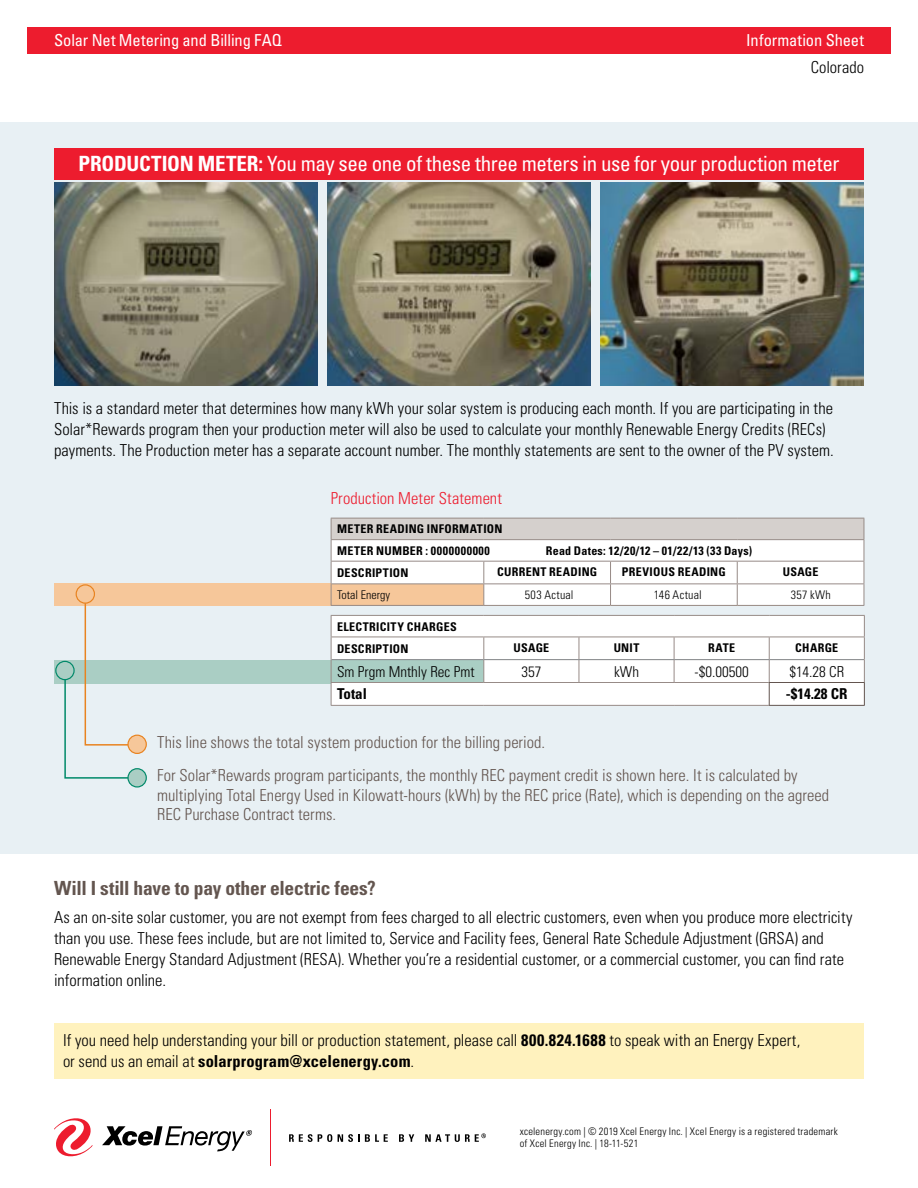
<style>
.page{position:relative;width:918px;height:1188px;background:#fff}
.page>*{position:absolute;margin:0;border:0;box-sizing:border-box;transform-origin:0 0}
.t1{font:condensed 21px "Univers LT Std";letter-spacing:-.02em;color:#fff}
.t2{font:700 condensed 19.5px "Univers LT Std";letter-spacing:-.01em;color:#63554f}
.t3{font:300 condensed 16.5px/21px "Univers LT Std";letter-spacing:.005em;color:#000}
.t4{font:300 condensed 16.5px/33px "Univers LT Std";letter-spacing:.005em;color:#63554f}
.t5{font:condensed 16.5px "Univers LT Std";letter-spacing:-.005em;color:#fff}
.t6{font:300 condensed 16.5px "Univers LT Std";letter-spacing:.005em;color:#ed1c2e}
.t7{font:300 condensed 15px "Univers LT Std";color:#000}
.t8{font:700 condensed 15px "Univers LT Std";color:#000}
.t9{font:700 condensed 12px/21.6px "Univers LT Std";letter-spacing:.025em;color:#000}
.t10{font:300 condensed 12px "Univers LT Std";letter-spacing:.015em;color:#000}
.t11{font:300 condensed 10.5px/11.6px "Univers LT Std";letter-spacing:.025em;color:#000}
.s1{font-weight:700}
</style>
<div class="page">
<div style="left:0;top:122px;width:918px;height:731px;background:#e8f0f4"></div>
<svg style="left:54px;top:1118px;width:39px;height:39px"></svg>
<svg style="left:102px;top:1126px;width:150px;height:25px"></svg>
<hr style="left:270px;top:1109px;width:1px;height:57px;background:#ed1c2e">
<svg style="left:289px;top:1134px;width:43px;height:8px"></svg>
<svg style="left:338px;top:1134px;width:50px;height:8px"></svg>
<svg style="left:399px;top:1134px;width:15px;height:8px"></svg>
<svg style="left:425px;top:1133px;width:61px;height:9px"></svg>
<div style="left:27px;top:27px;width:864px;height:27px;background:#ed1c2e"></div>
<img style="left:54px;top:183px;width:263px;height:202px">
<img style="left:328px;top:183px;width:263px;height:202px">
<img style="left:601px;top:183px;width:263px;height:202px">
<div style="left:54px;top:1024px;width:810px;height:55px;background:#fff2be"></div>
<div style="left:54px;top:583px;width:807px;height:23px;background:#f6c79a"></div>
<div style="left:54px;top:660px;width:807px;height:23px;background:#aacec4"></div>
<hr style="left:331px;top:605px;width:153px;height:1px;background:#978b87">
<hr style="left:484px;top:605px;width:127px;height:1px;background:#978b87">
<hr style="left:611px;top:605px;width:126px;height:1px;background:#978b87">
<hr style="left:737px;top:605px;width:127px;height:1px;background:#978b87">
<svg style="left:331px;top:518px;width:534px;height:87px;background:#f0ebe7"></svg>
<hr style="left:331px;top:539px;width:153px;height:1px;background:#978b87">
<hr style="left:484px;top:539px;width:127px;height:1px;background:#978b87">
<hr style="left:611px;top:539px;width:126px;height:1px;background:#978b87">
<hr style="left:737px;top:539px;width:127px;height:1px;background:#978b87">
<svg style="left:332px;top:616px;width:532px;height:89px;background:#f7f9f9"></svg>
<svg style="left:579px;top:638px;width:1px;height:44px"></svg>
<svg style="left:674px;top:638px;width:1px;height:44px"></svg>
<hr style="left:331px;top:637px;width:153px;height:1px;background:#978b87">
<hr style="left:484px;top:637px;width:95px;height:1px;background:#978b87">
<hr style="left:579px;top:637px;width:95px;height:1px;background:#978b87">
<hr style="left:674px;top:637px;width:95px;height:1px;background:#978b87">
<hr style="left:769px;top:637px;width:96px;height:1px;background:#978b87">
<hr style="left:484px;top:659px;width:95px;height:1px;background:#808285">
<hr style="left:579px;top:659px;width:95px;height:1px;background:#808285">
<hr style="left:674px;top:659px;width:95px;height:1px;background:#808285">
<hr style="left:769px;top:659px;width:95px;height:1px;background:#808285">
<svg style="left:483px;top:637px;width:1px;height:45px"></svg>
<hr style="left:331px;top:659px;width:153px;height:1px;background:#808285">
<hr style="left:331px;top:682px;width:153px;height:1px;background:#978b87">
<svg style="left:331px;top:616px;width:1px;height:89px"></svg>
<hr style="left:484px;top:682px;width:95px;height:1px;background:#978b87">
<hr style="left:579px;top:682px;width:95px;height:1px;background:#978b87">
<hr style="left:674px;top:682px;width:95px;height:1px;background:#978b87">
<hr style="left:331px;top:705px;width:153px;height:1px;background:#978b87">
<hr style="left:484px;top:705px;width:95px;height:1px;background:#978b87">
<hr style="left:579px;top:705px;width:95px;height:1px;background:#978b87">
<hr style="left:674px;top:705px;width:95px;height:1px;background:#978b87">
<hr style="left:331px;top:615px;width:153px;height:1px;background:#978b87">
<hr style="left:484px;top:615px;width:95px;height:1px;background:#978b87">
<hr style="left:579px;top:615px;width:95px;height:1px;background:#978b87">
<hr style="left:674px;top:615px;width:95px;height:1px;background:#978b87">
<hr style="left:769px;top:615px;width:96px;height:1px;background:#978b87">
<hr style="left:769px;top:682px;width:96px;height:1px;background:#63554f">
<svg style="left:769px;top:637px;width:1px;height:68px"></svg>
<svg style="left:864px;top:616px;width:1px;height:89px"></svg>
<hr style="left:769px;top:705px;width:96px;height:1px;background:#63554f">
<div style="left:76px;top:584px;width:19px;height:20px;border:1px solid #e88320;border-radius:50%"></div>
<svg style="left:56px;top:661px;width:18px;height:19px"></svg>
<div style="left:55px;top:661px;width:20px;height:19px;border:1px solid #008969;border-radius:50%"></div>
<svg style="left:64px;top:602px;width:66px;height:177px"></svg>
<div style="left:128px;top:735px;width:18px;height:18px;background:#f6c79a;border-radius:50%"></div>
<div style="left:127px;top:735px;width:20px;height:19px;border:1px solid #e88320;border-radius:50%"></div>
<div style="left:128px;top:769px;width:18px;height:18px;background:#aacec4;border-radius:50%"></div>
<div style="left:127px;top:768px;width:20px;height:20px;border:1px solid #008969;border-radius:50%"></div>
<div style="left:54px;top:148px;width:810px;height:31px;background:#ed1c2e"></div>
<p class="t5" style="left:54px;top:29px;width:229px">Solar Net Metering and Billing FAQ</p>
<p class="t5" style="left:746px;top:29px;width:119px">Information Sheet</p>
<p class="t3" style="left:811px;top:56px;width:55px">Colorado</p>
<p class="t1" style="left:79px;top:151px;width:762px"><span class="s1">PRODUCTION METER:</span> You may see one of these three meters in use for your production meter</p>
<p class="t3" style="left:54px;top:398px;width:781px">This is a standard meter that determines how many kWh your solar system is producing each month. If you are participating in the<br>Solar*Rewards program then your production meter will also be used to calculate your monthly Renewable Energy Credits (RECs) payments. The Production meter has a separate account number. The monthly statements are sent to the owner of the PV system.</p>
<p class="t6" style="left:331px;top:489px;width:173px">Production Meter Statement</p>
<p class="t9" style="left:337px;top:518px;width:167px">METER READING INFORMATION<br>METER NUMBER : 0000000000</p>
<p class="t9" style="left:546px;top:540px;width:208px">Read Dates: 12/20/12 – 01/22/13 (33 Days)</p>
<p class="t9" style="left:337px;top:562px;width:73px">DESCRIPTION</p>
<p class="t9" style="left:497px;top:561px;width:102px">CURRENT READING</p>
<p class="t9" style="left:622px;top:561px;width:106px">PREVIOUS READING</p>
<p class="t9" style="left:783px;top:561px;width:37px">USAGE</p>
<p class="t10" style="left:337px;top:588px;width:55px">Total Energy</p>
<p class="t10" style="left:525px;top:587px;width:50px">503 Actual</p>
<p class="t10" style="left:654px;top:587px;width:50px">146 Actual</p>
<p class="t10" style="left:791px;top:587px;width:42px">357 kWh</p>
<p class="t9" style="left:337px;top:615px;width:121px;line-height:22.2px">ELECTRICITY CHARGES<br>DESCRIPTION</p>
<p class="t9" style="left:514px;top:637px;width:37px">USAGE</p>
<p class="t9" style="left:614px;top:637px;width:27px">UNIT</p>
<p class="t9" style="left:708px;top:637px;width:28px">RATE</p>
<p class="t9" style="left:795px;top:637px;width:45px">CHARGE</p>
<p class="t7" style="left:337px;top:662px;width:139px">Sm Prgm Mnthly Rec Pmt</p>
<p class="t7" style="left:521px;top:662px;width:21px">357</p>
<p class="t7" style="left:614px;top:662px;width:26px">kWh</p>
<p class="t7" style="left:695px;top:662px;width:56px">-$0.00500</p>
<p class="t7" style="left:789px;top:662px;width:56px">$14.28 CR</p>
<p class="t8" style="left:337px;top:685px;width:31px">Total</p>
<p class="t8" style="left:786px;top:685px;width:63px">-$14.28 CR</p>
<p class="t4" style="left:157px;top:726px;width:642px">This line shows the total system production for the billing period.<br>For Solar*Rewards program participants, the monthly REC payment credit is shown here. It is calculated by</p>
<p class="t4" style="left:157px;top:785px;width:674px;line-height:19.5px">multiplying Total Energy Used in Kilowatt-hours (kWh) by the REC price (Rate), which is depending on the agreed<br>REC Purchase Contract terms.</p>
<p class="t2" style="left:54px;top:876px;width:323px">Will I still have to pay other electric fees?</p>
<p class="t3" style="left:54px;top:907px;width:800px">As an on-site solar customer, you are not exempt from fees charged to all electric customers, even when you produce more electricity than you use. These fees include, but are not limited to, Service and Facility fees, General Rate Schedule Adjustment (GRSA) and Renewable Energy Standard Adjustment (RESA). Whether you’re a residential customer, or a commercial customer, you can find rate information online.</p>
<p class="t3" style="left:63px;top:1030px;width:739px">If you need help understanding your bill or production statement, please call <span class="s1">800.824.1688</span> to speak with an Energy Expert, or send us an email at <span class="s1">solarprogram@xcelenergy.com</span>.</p>
<p class="t11" style="left:520px;top:1126px;width:320px">xcelenergy.com | © 2019 Xcel Energy Inc. | Xcel Energy is a registered trademark of Xcel Energy Inc. | 18-11-521</p>
</div>
